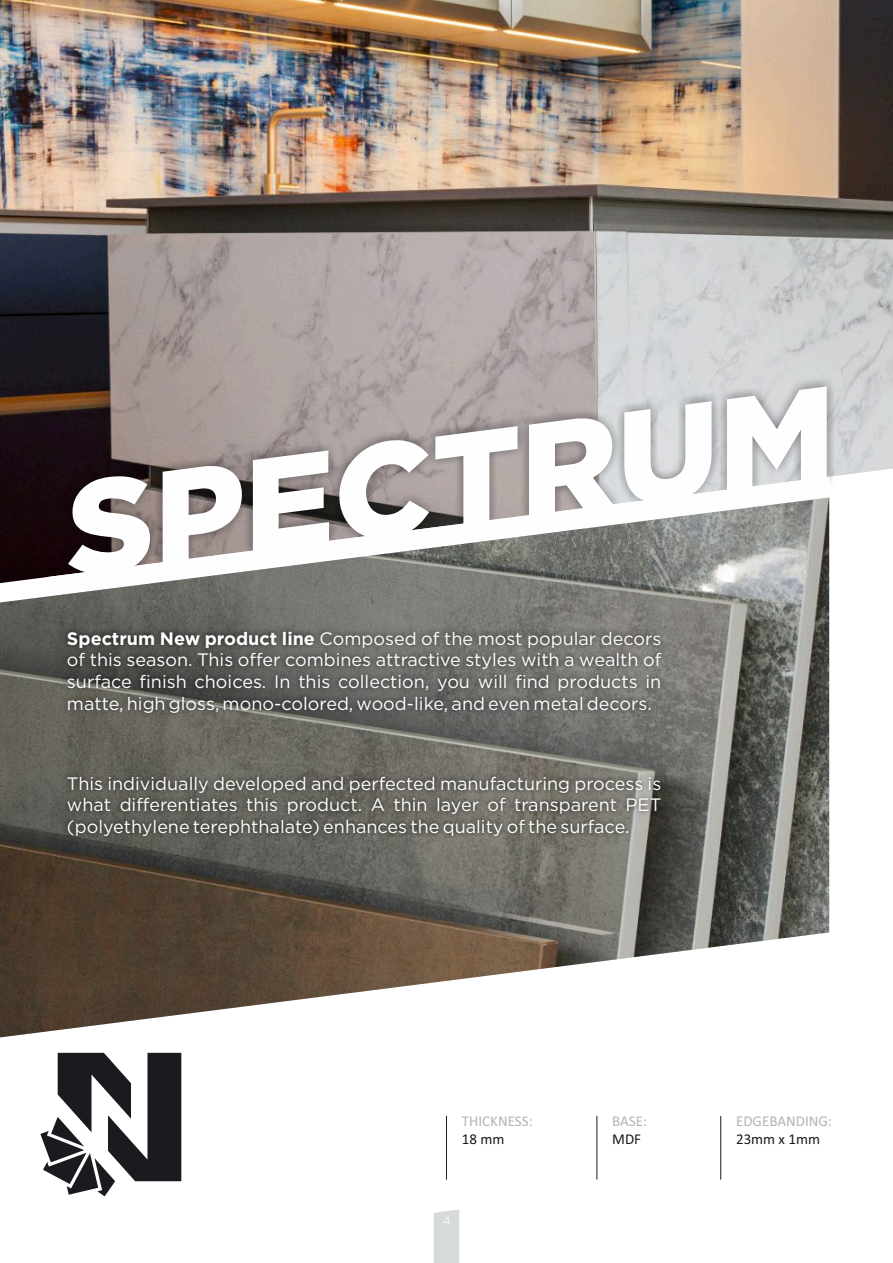
<style>
.page{position:relative;width:893px;height:1263px;background:#fff}
.page>*{position:absolute;margin:0;border:0;box-sizing:border-box;transform-origin:0 0}
.t1{font:900 133.05px "Gotham";color:#fefefe}
.t2{font:18px/21.6px "Gotham";color:#fefefe;text-align:justify}
.t3{font:15px "Calibri";color:#b7b2b5}
.t4{font:15px "Calibri";color:#1a1a1f}
.t5{font:12px "Gotham";color:#fefefe}
.s1{font-weight:700}
</style>
<div class="page">
<img style="left:0;top:0;width:893px;height:497px">
<img style="left:61px;top:379px;width:773px;height:118px">
<svg style="left:47px;top:476px;width:785px;height:124px;background:#7f7a7a"></svg>
<svg style="left:434px;top:1209px;width:25px;height:54px"></svg>
<img style="left:0;top:497px;width:829px;height:541px">
<svg style="left:40px;top:1053px;width:141px;height:143px"></svg>
<hr style="left:446px;top:1116px;width:1px;height:63px;background:#1a1a1f">
<hr style="left:596px;top:1116px;width:1px;height:63px;background:#1a1a1f">
<hr style="left:720px;top:1116px;width:1px;height:63px;background:#1a1a1f">
<img style="left:56px;top:616px;width:622px;height:135px">
<img style="left:58px;top:763px;width:618px;height:113px">
<h1 class="t1" style="left:54px;top:470px;width:776px;rotate:-7deg">SPECTRUM</h1>
<p class="t2" style="left:67px;top:629px;width:596px"><span class="s1">Spectrum New product line</span> Composed of the most popular decors of this season. This offer combines attractive styles with a wealth of surface finish choices. In this collection, you will find products in matte, high gloss, mono-colored, wood-like, and even metal decors.</p>
<p class="t2" style="left:67px;top:773px;width:596px">This individually developed and perfected manufacturing process is what differentiates this product. A thin layer of transparent PET (polyethylene terephthalate) enhances the quality of the surface.</p>
<p class="t3" style="left:462px;top:1114px;width:72px">THICKNESS:</p>
<p class="t4" style="left:462px;top:1132px;width:44px">18 mm</p>
<p class="t5" style="left:443px;top:1215px;width:10px">4</p>
<p class="t3" style="left:612px;top:1114px;width:36px">BASE:</p>
<p class="t4" style="left:612px;top:1132px;width:30px">MDF</p>
<p class="t3" style="left:736px;top:1114px;width:97px">EDGEBANDING:</p>
<p class="t4" style="left:736px;top:1132px;width:86px">23mm x 1mm</p>
</div>
